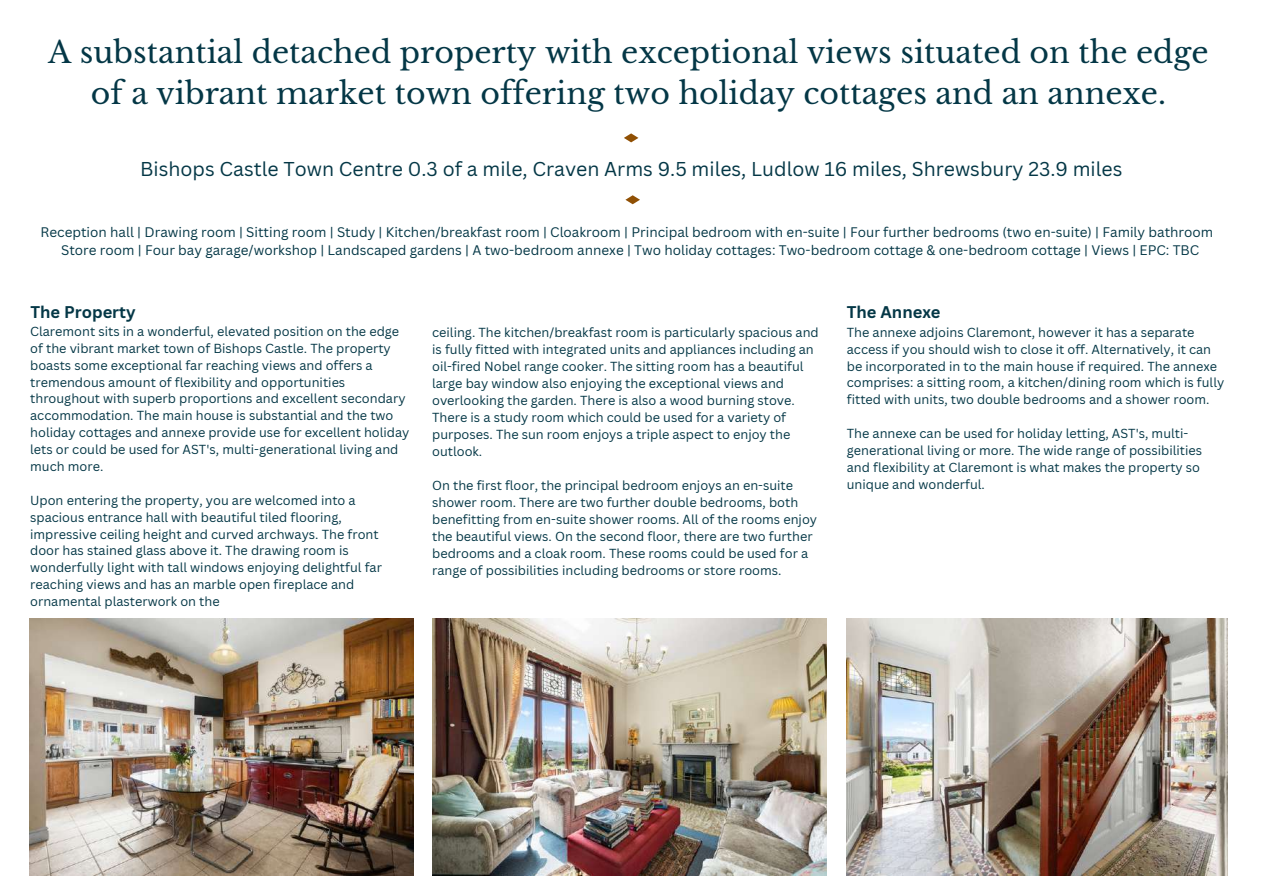
<style>
.page{position:relative;width:1263px;height:894px;background:#fff}
.page>*{position:absolute;margin:0;border:0;box-sizing:border-box;transform-origin:0 0}
.t1{font:30px/40.5px "Libre Baskerville";color:#043746;text-align:center}
.t2{font:19.5px "Canva Sans";color:#043746}
.t3{font:700 16.5px "Canva Sans";color:#043746}
.t4{font:13.5px/18px "Canva Sans";color:#043746;text-align:center}
.t5{font:12.75px/16.8px "Canva Sans";color:#043746}
</style>
<div class="page">
<svg style="left:624px;top:133px;width:14px;height:9px"></svg>
<svg style="left:625px;top:195px;width:15px;height:9px"></svg>
<img style="left:29px;top:618px;width:385px;height:257px">
<img style="left:432px;top:618px;width:395px;height:257px">
<img style="left:847px;top:618px;width:380px;height:257px">
<h1 class="t1" style="left:48px;top:32px;width:1162px">A substantial detached property with exceptional views situated on the edge of a vibrant market town offering two holiday cottages and an annexe.</h1>
<h2 class="t2" style="left:140px;top:155px;width:984px">Bishops Castle Town Centre 0.3 of a mile, Craven Arms 9.5 miles, Ludlow 16 miles, Shrewsbury 23.9 miles</h2>
<p class="t4" style="left:41px;top:222px;width:1174px">Reception hall | Drawing room | Sitting room | Study | Kitchen/breakfast room | Cloakroom | Principal bedroom with en-suite | Four further bedrooms (two en-suite) | Family bathroom<br>Store room | Four bay garage/workshop | Landscaped gardens | A two-bedroom annexe | Two holiday cottages: Two-bedroom cottage &amp; one-bedroom cottage | Views | EPC: TBC</p>
<p class="t3" style="left:30px;top:300px;width:107px">The Property</p>
<p class="t3" style="left:847px;top:300px;width:95px">The Annexe</p>
<p class="t5" style="left:30px;top:322px;width:381px">Claremont sits in a wonderful, elevated position on the edge of the vibrant market town of Bishops Castle. The property boasts some exceptional far reaching views and offers a tremendous amount of flexibility and opportunities throughout with superb proportions and excellent secondary accommodation. The main house is substantial and the two holiday cottages and annexe provide use for excellent holiday lets or could be used for AST's, multi-generational living and much more.</p>
<p class="t5" style="left:30px;top:491px;width:353px">Upon entering the property, you are welcomed into a spacious entrance hall with beautiful tiled flooring, impressive ceiling height and curved archways. The front door has stained glass above it. The drawing room is wonderfully light with tall windows enjoying delightful far reaching views and has an marble open fireplace and ornamental plasterwork on the</p>
<p class="t5" style="left:432px;top:323px;width:388px">ceiling. The kitchen/breakfast room is particularly spacious and is fully fitted with integrated units and appliances including an oil-fired Nobel range cooker. The sitting room has a beautiful large bay window also enjoying the exceptional views and overlooking the garden. There is also a wood burning stove.<br>There is a study room which could be used for a variety of purposes. The sun room enjoys a triple aspect to enjoy the outlook.</p>
<p class="t5" style="left:432px;top:476px;width:386px">On the first floor, the principal bedroom enjoys an en-suite shower room. There are two further double bedrooms, both benefitting from en-suite shower rooms. All of the rooms enjoy the beautiful views. On the second floor, there are two further bedrooms and a cloak room. These rooms could be used for a range of possibilities including bedrooms or store rooms.</p>
<p class="t5" style="left:847px;top:323px;width:379px">The annexe adjoins Claremont, however it has a separate access if you should wish to close it off. Alternatively, it can be incorporated in to the main house if required. The annexe comprises: a sitting room, a kitchen/dining room which is fully fitted with units, two double bedrooms and a shower room.</p>
<p class="t5" style="left:847px;top:424px;width:357px">The annexe can be used for holiday letting, AST's, multi&shy;generational living or more. The wide range of possibilities and flexibility at Claremont is what makes the property so unique and wonderful.</p>
</div>
